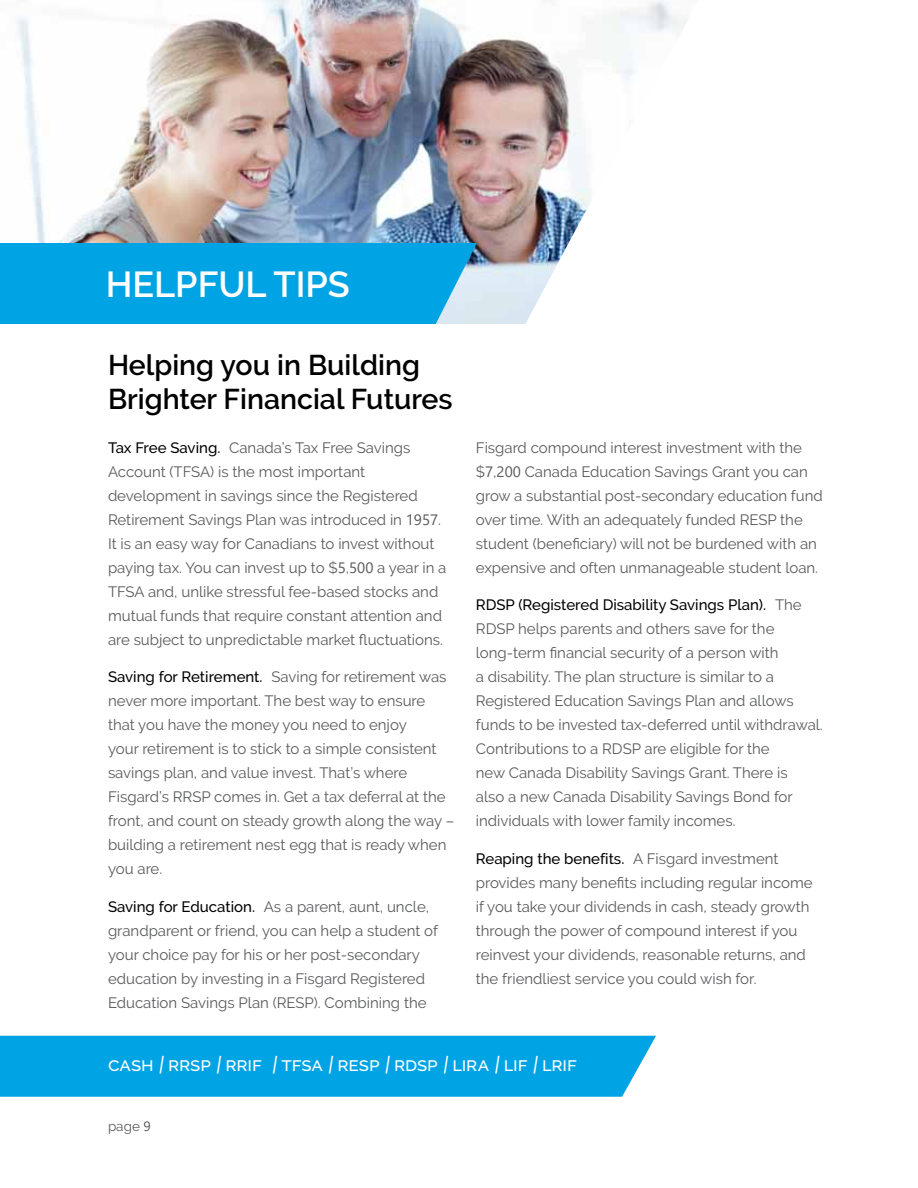
<style>
.page{position:relative;width:918px;height:1188px;background:#fff}
.page>*{position:absolute;margin:0;border:0;box-sizing:border-box;transform-origin:0 0}
.t1{font:600 36px "Raleway";color:#fff}
.t2{font:600 28.5px/34.2px "Raleway";color:#000}
.t3{font:500 19.5px "Raleway";letter-spacing:-.01em;color:#fff}
.t4{font:15px/24px "Raleway";color:#58595b}
.t5{font:13.5px "Raleway";color:#58595b}
.s1{font-weight:500;color:#000}
.s2{font-family:"Segoe UI"}
.s3{font-style:italic}
</style>
<div class="page">
<img style="left:16px;top:0;width:673px;height:324px">
<div style="left:0;top:243px;width:477px;height:81px;background:#00a4e4"></div>
<div style="left:0;top:1036px;width:656px;height:61px;background:#00a4e4"></div>
<h1 class="t1" style="left:106px;top:264px;width:246px">HELPFUL TIPS</h1>
<h2 class="t2" style="left:108px;top:347px;width:346px">Helping you in Building<br>Brighter Financial Futures</h2>
<p class="t4" style="left:108px;top:435px;width:340px"><span class="s1">Tax Free Saving.</span> Canada’s Tax Free Savings Account (TFSA) is the most important development in savings since the Registered Retirement Savings Plan was introduced in <span class="s2">1957</span>.<br>It is an easy way for Canadians to invest without paying tax. You can invest up to $<span class="s2">5</span>,<span class="s2">500</span> a year in a TFSA and, unlike stressful fee-based stocks and mutual funds that require constant attention and are subject to unpredictable market fluctuations.</p>
<p class="t4" style="left:108px;top:665px;width:348px"><span class="s1">Saving for Retirement.</span> Saving for retirement was never more important. The best way to ensure that you have the money you need to enjoy<br>your retirement is to stick to a simple consistent savings plan, and value invest. That’s where Fisgard’s RRSP comes in. Get a tax deferral at the front, and count on steady growth along the way – building a retirement nest egg that is ready when you are.</p>
<p class="t4" style="left:108px;top:894px;width:331px"><span class="s1">Saving for Education.</span> As a parent, aunt, uncle, grandparent or friend, you can help a student of your choice pay for his or her post-secondary education by investing in a Fisgard Registered Education Savings Plan (RESP). Combining the</p>
<p class="t4" style="left:476px;top:435px;width:349px">Fisgard compound interest investment with the $<span class="s2">7</span>,<span class="s2">200</span> Canada Education Savings Grant you can grow a substantial post-secondary education fund over time. With an adequately funded RESP the student (beneficiary) will not be burdened with an expensive and often unmanageable student loan.</p>
<p class="t4" style="left:476px;top:593px;width:348px"><span class="s1">RDSP (Registered Disability Savings Plan).</span> The RDSP helps parents and others save for the long-term financial security of a person with<br>a disability. The plan structure is similar to a Registered Education Savings Plan and allows funds to be invested tax-deferred until withdrawal.<br>Contributions to a RDSP are eligible for the<br>new Canada Disability Savings Grant. There is<br>also a new Canada Disability Savings Bond for individuals with lower family incomes.</p>
<p class="t4" style="left:476px;top:846px;width:338px"><span class="s1">Reaping the benefits.</span> A Fisgard investment provides many benefits including regular income if you take your dividends in cash, steady growth through the power of compound interest if you reinvest your dividends, reasonable returns, and the friendliest service you could wish for.</p>
<h3 class="t3" style="left:108px;top:1053px;width:471px">cash <span class="s3">|</span> rrsp <span class="s3">|</span> rrif <span class="s3">|</span> tfsa <span class="s3">|</span> resp <span class="s3">|</span> rdsp <span class="s3">|</span> lira <span class="s3">|</span> lif <span class="s3">|</span> lrif</h3>
<p class="t5" style="left:108px;top:1119px;width:44px">page <span class="s2">9</span></p>
</div>
